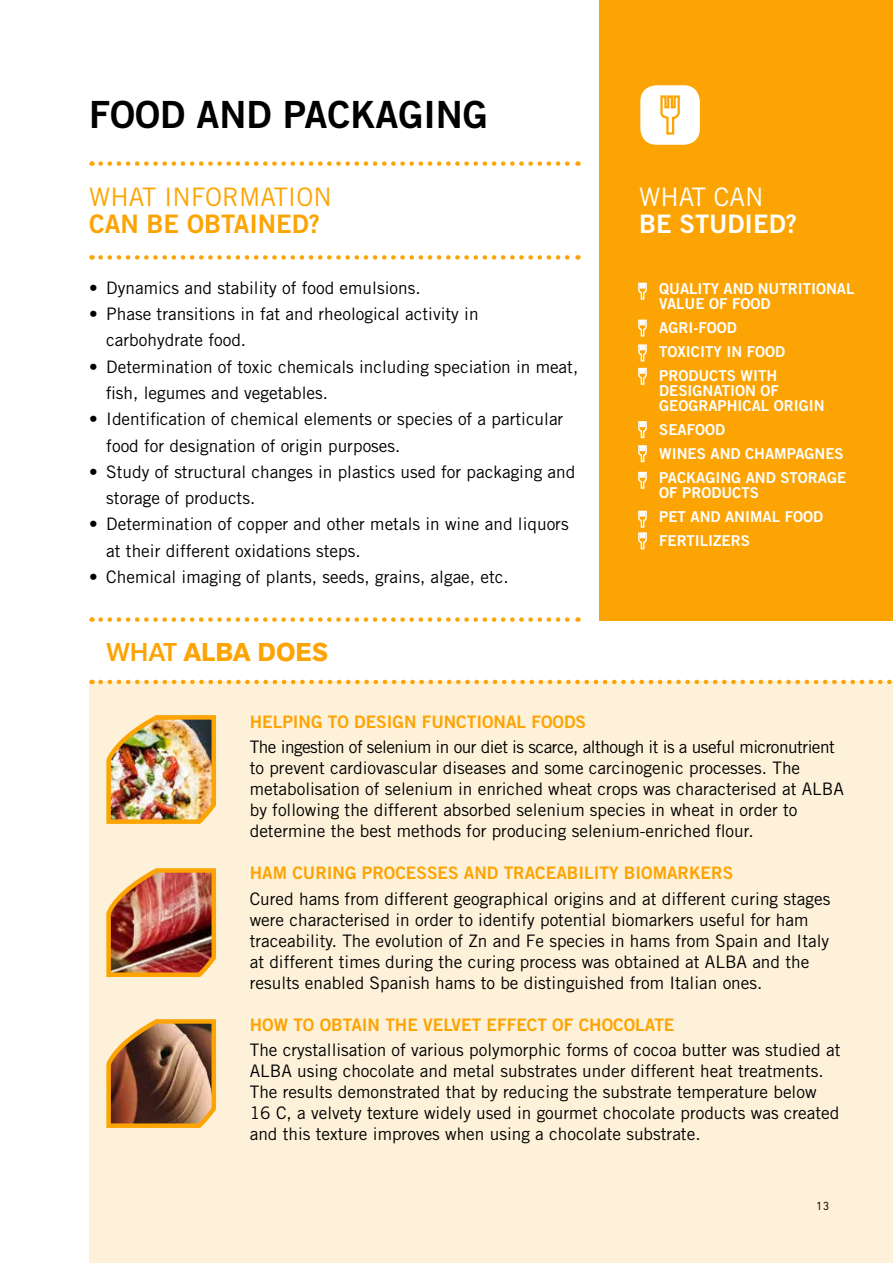
<style>
.page{position:relative;width:893px;height:1263px;background:#fff}
.page>*{position:absolute;margin:0;border:0;box-sizing:border-box;transform-origin:0 0}
.t1{font:37.5px "Trade Gothic LT Std Bd 2";color:#000}
.t2{font:25.5px "Trade Gothic LT Std";color:#fca404}
.t3{font:25.5px "Trade Gothic LT Std Bd 2";color:#fca404}
.t4{font:700 25.5px "Akzid Grtsk Next";letter-spacing:.01em;color:#fca404}
.t5{font:25.5px "Trade Gothic LT Std Bd 2";color:#fff}
.t6{font:25.5px "Trade Gothic LT Std";color:#fff}
.t7{font:17.25px/21px "Trade Gothic LT Std";color:#000}
.t8{font:17.25px "Trade Gothic LT Std Bd 2";color:#fca404}
.t9{font:15px/24px "Trade Gothic LT Std Bd 2";color:#fff}
.t10{font:12px "DIN Next LT Pro";color:#000}
.s1{font-weight:500}
</style>
<div class="page">
<div style="left:89px;top:681px;width:804px;height:582px;background:#fef1d9"></div>
<img style="left:106px;top:715px;width:110px;height:109px">
<img style="left:106px;top:868px;width:110px;height:109px">
<img style="left:106px;top:1019px;width:110px;height:109px">
<svg style="left:101px;top:680px;width:791px;height:4px"></svg>
<svg style="left:101px;top:255px;width:477px;height:5px"></svg>
<svg style="left:101px;top:161px;width:477px;height:5px"></svg>
<svg style="left:101px;top:617px;width:477px;height:5px"></svg>
<div style="left:600px;top:0;width:293px;height:621px;background:#fca404"></div>
<svg style="left:638px;top:282px;width:9px;height:18px"></svg>
<svg style="left:638px;top:319px;width:9px;height:18px"></svg>
<svg style="left:638px;top:344px;width:9px;height:41px"></svg>
<svg style="left:638px;top:421px;width:9px;height:42px"></svg>
<svg style="left:638px;top:471px;width:9px;height:18px"></svg>
<svg style="left:638px;top:510px;width:9px;height:40px"></svg>
<div style="left:640px;top:85px;width:60px;height:60px;background:#fff;border-radius:16px"></div>
<svg style="left:660px;top:95px;width:20px;height:40px"></svg>
<h1 class="t1" style="left:89px;top:91px;width:400px">FOOD AND PACKAGING</h1>
<h2 class="t2" style="left:89px;top:181px;width:244px">WHAT INFORMATION</h2>
<h2 class="t3" style="left:89px;top:208px;width:232px">CAN BE OBTAINED?</h2>
<p class="t7" style="left:89px;top:277px;width:333px">• Dynamics and stability of food emulsions.</p>
<p class="t7" style="left:106px;top:301px;width:374px;line-height:26.2px;text-indent:-17px">• Phase transitions in fat and rheological activity in carbohydrate food.</p>
<p class="t7" style="left:106px;top:353px;width:473px;line-height:26.2px;text-indent:-17px">• Determination of toxic chemicals including speciation in meat, fish, legumes and vegetables.</p>
<p class="t7" style="left:106px;top:406px;width:459px;line-height:26.2px;text-indent:-17px">• Identification of chemical elements or species of a particular food for designation of origin purposes.</p>
<p class="t7" style="left:106px;top:458px;width:471px;line-height:26.2px;text-indent:-17px">• Study of structural changes in plastics used for packaging and storage of products.</p>
<p class="t7" style="left:106px;top:511px;width:464px;line-height:26.2px;text-indent:-17px">• Determination of copper and other metals in wine and liquors at their different oxidations steps.</p>
<p class="t7" style="left:89px;top:566px;width:421px">• Chemical imaging of plants, seeds, grains, algae, etc.</p>
<h2 class="t4" style="left:107px;top:635px;width:223px"><span class="s1">WHAT</span> ALBA DOES</h2>
<h2 class="t6" style="left:639px;top:182px;width:126px">WHAT CAN</h2>
<h2 class="t5" style="left:639px;top:208px;width:159px">BE STUDIED?</h2>
<p class="t9" style="left:659px;top:281px;width:197px;line-height:15px">QUALITY AND NUTRITIONAL<br>VALUE OF FOOD</p>
<p class="t9" style="left:659px;top:316px;width:127px">AGRI-FOOD<br>TOXICITY IN FOOD<br>PRODUCTS WITH</p>
<p class="t9" style="left:659px;top:383px;width:167px;line-height:15px">DESIGNATION OF<br>GEOGRAPHICAL ORIGIN</p>
<p class="t9" style="left:659px;top:418px;width:188px">SEAFOOD<br>WINES AND CHAMPAGNES<br>PACKAGING AND STORAGE</p>
<p class="t9" style="left:659px;top:481px;width:165px">OF PRODUCTS<br>PET AND ANIMAL FOOD<br>FERTILIZERS</p>
<p class="t8" style="left:250px;top:711px;width:338px">HELPING TO DESIGN FUNCTIONAL FOODS</p>
<p class="t7" style="left:250px;top:736px;width:596px">The ingestion of selenium in our diet is scarce, although it is a useful micronutrient to prevent cardiovascular diseases and some carcinogenic processes. The metabolisation of selenium in enriched wheat crops was characterised at ALBA by following the different absorbed selenium species in wheat in order to determine the best methods for producing selenium-enriched flour.</p>
<p class="t8" style="left:250px;top:862px;width:485px">HAM CURING PROCESSES AND TRACEABILITY BIOMARKERS</p>
<p class="t7" style="left:250px;top:888px;width:582px">Cured hams from different geographical origins and at different curing stages were characterised in order to identify potential biomarkers useful for ham traceability. The evolution of Zn and Fe species in hams from Spain and Italy at different times during the curing process was obtained at ALBA and the results enabled Spanish hams to be distinguished from Italian ones.</p>
<p class="t8" style="left:250px;top:1014px;width:426px">HOW TO OBTAIN THE VELVET EFFECT OF CHOCOLATE</p>
<p class="t7" style="left:250px;top:1039px;width:592px">The crystallisation of various polymorphic forms of cocoa butter was studied at ALBA using chocolate and metal substrates under different heat treatments.<br>The results demonstrated that by reducing the substrate temperature below 16 C, a velvety texture widely used in gourmet chocolate products was created and this texture improves when using a chocolate substrate.</p>
<p class="t10" style="left:816px;top:1199px;width:15px">13</p>
</div>
